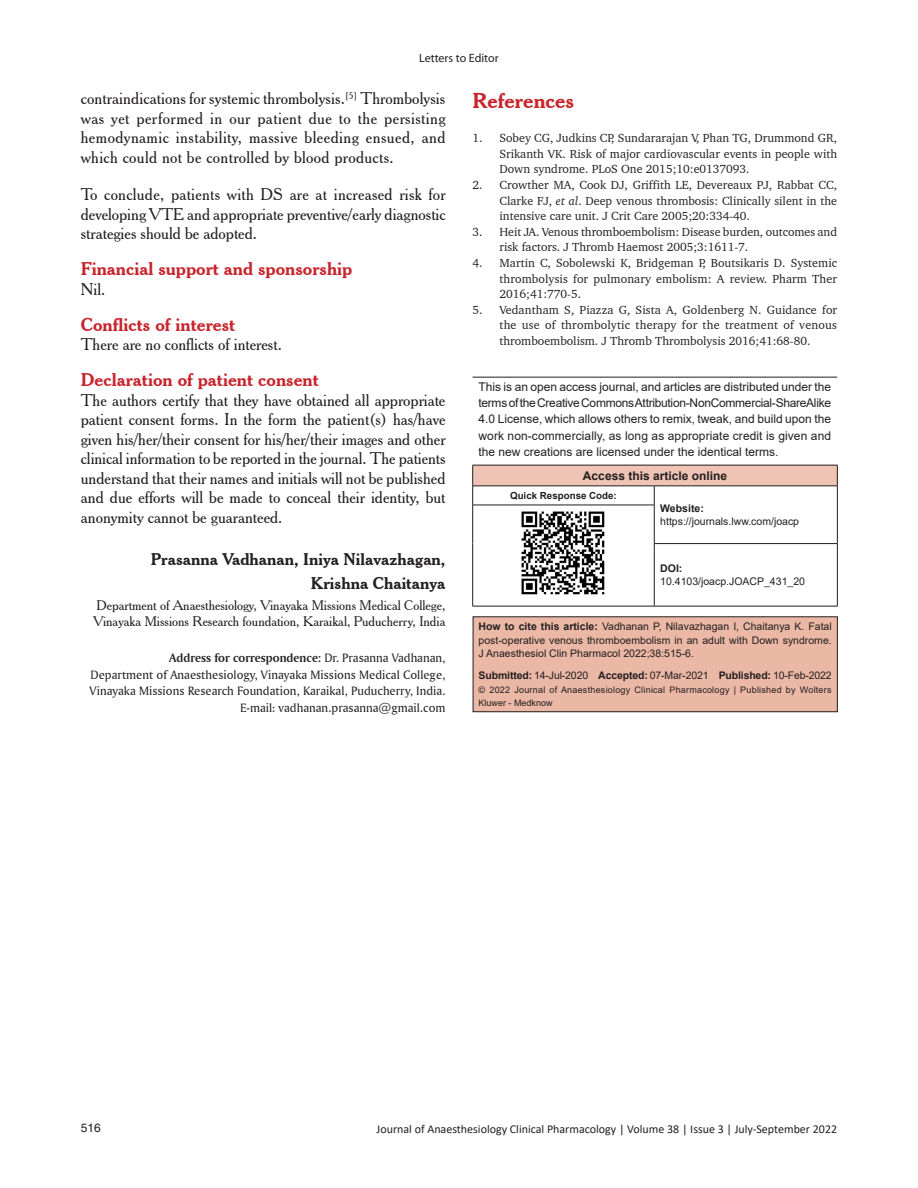
<style>
.page{position:relative;width:918px;height:1188px;background:#fff}
.page>*{position:absolute;margin:0;border:0;box-sizing:border-box;transform-origin:0 0}
.t1{font:700 21px "Cheltenham BT";color:#c8242b}
.t2{font:700 18px "Cheltenham BT";color:#c8242b}
.TX{font:16.5px/19.5px "Cheltenham BT";color:#231f20;text-align:justify}
.L_AU{font:700 16.5px/24px "Cheltenham BT";color:#231f20;text-align:right}
.L_AFF{font:13.5px/16.5px "Cheltenham BT";color:#231f20}
.L_ADD{font:12.75px/16.5px "Amerigo BT Roman A";color:#231f20;text-align:right}
.REF{font:12px/15.6px "Charter BT";color:#231f20;text-align:justify}
.C{font:12px/16.2px "Arial";color:#231f20;text-align:justify}
.t3{font:12px "Calibri";color:#231f20}
.AAO{font:700 12px "Arial";color:#231f20}
.t4{font:12px "Myriad";color:#231f20}
.t5{font:12px "Helvetica";color:#231f20}
.HTC{font:10.5px/13.6px "Arial";color:#231f20;text-align:justify}
.Web{font:10.5px/13.5px "Arial";color:#231f20}
.SRC{font:10.5px "Arial";letter-spacing:-.015em;color:#231f20}
.QRC{font:700 9.75px "Arial";color:#231f20}
.SRC-2{font:9px/13.5px "Arial";letter-spacing:.025em;color:#231f20}
.s1{font-family:"Amerigo BT Bold A"}
.s2{font-style:italic}
.s3{font-weight:700}
</style>
<div class="page">
<div style="left:473px;top:617px;width:364px;height:95px;background:#ecb8a6"></div>
<div style="left:473px;top:617px;width:365px;height:95px;border:1px solid #231f20"></div>
<hr style="left:472px;top:377px;width:365px;height:1px;background:#231f20">
<div style="left:473px;top:465px;width:364px;height:21px;background:#efc4b4"></div>
<hr style="left:472px;top:606px;width:182px;height:1px;background:#231f20">
<hr style="left:472px;top:465px;width:182px;height:1px;background:#231f20">
<hr style="left:654px;top:465px;width:184px;height:1px;background:#231f20">
<hr style="left:472px;top:486px;width:182px;height:1px;background:#231f20">
<svg style="left:472px;top:465px;width:1px;height:40px"></svg>
<hr style="left:654px;top:486px;width:184px;height:1px;background:#231f20">
<svg style="left:837px;top:465px;width:1px;height:40px"></svg>
<hr style="left:837px;top:505px;width:1px;height:38px;background:#231f20">
<hr style="left:472px;top:505px;width:182px;height:1px;background:#231f20">
<hr style="left:472px;top:505px;width:1px;height:39px;background:#231f20">
<hr style="left:472px;top:544px;width:1px;height:62px;background:#231f20">
<hr style="left:654px;top:543px;width:184px;height:1px;background:#231f20">
<hr style="left:837px;top:544px;width:1px;height:62px;background:#231f20">
<hr style="left:654px;top:606px;width:184px;height:1px;background:#231f20">
<svg style="left:654px;top:486px;width:1px;height:19px"></svg>
<hr style="left:654px;top:505px;width:1px;height:38px;background:#231f20">
<hr style="left:654px;top:544px;width:1px;height:62px;background:#231f20">
<img style="left:521px;top:511px;width:84px;height:84px">
<p class="t4" style="left:419px;top:52px;width:81px">Letters to Editor</p>
<p class="TX" style="left:81px;top:89px;width:366px">contraindications for systemic thrombolysis.<sup>[5]</sup> Thrombolysis was yet performed in our patient due to the persisting hemodynamic instability, massive bleeding ensued, and which could not be controlled by blood products.</p>
<p class="TX" style="left:81px;top:185px;width:366px">To conclude, patients with DS are at increased risk for developing VTE and appropriate preventive/early diagnostic strategies should be adopted.</p>
<h2 class="t2" style="left:81px;top:258px;width:273px">Financial support and sponsorship</h2>
<p class="TX" style="left:81px;top:279px;width:26px">Nil.</p>
<h2 class="t2" style="left:81px;top:313px;width:156px">Conflicts of interest</h2>
<p class="TX" style="left:81px;top:335px;width:203px">There are no conflicts of interest.</p>
<h2 class="t2" style="left:81px;top:369px;width:240px">Declaration of patient consent</h2>
<p class="TX" style="left:81px;top:390px;width:366px">The authors certify that they have obtained all appropriate patient consent forms. In the form the patient(s) has/have given his/her/their consent for his/her/their images and other clinical information to be reported in the journal. The patients understand that their names and initials will not be published and due efforts will be made to conceal their identity, but anonymity cannot be guaranteed.</p>
<p class="L_AU" style="left:151px;top:547px;width:296px">Prasanna Vadhanan, Iniya Nilavazhagan,<br>Krishna Chaitanya</p>
<p class="L_AFF" style="left:93px;top:596px;width:354px">Department of Anaesthesiology, Vinayaka Missions Medical College,<br>Vinayaka Missions Research foundation, Karaikal, Puducherry, India</p>
<p class="L_ADD" style="left:90px;top:649px;width:357px"><span class="s1">Address for correspondence:</span> Dr. Prasanna Vadhanan,<br>Department of Anaesthesiology, Vinayaka Missions Medical College, Vinayaka Missions Research Foundation, Karaikal, Puducherry, India.<br>E‑mail: vadhanan.prasanna@gmail.com</p>
<h1 class="t1" style="left:472px;top:87px;width:103px">References</h1>
<p class="REF" style="left:500px;top:130px;width:339px;text-indent:-27px">1. Sobey CG, Judkins CP, Sundararajan V, Phan TG, Drummond GR, Srikanth VK. Risk of major cardiovascular events in people with Down syndrome. PLoS One 2015;10:e0137093.</p>
<p class="REF" style="left:500px;top:177px;width:339px;text-indent:-27px">2. Crowther MA, Cook DJ, Griffith LE, Devereaux PJ, Rabbat CC, Clarke FJ, <span class="s2">et al</span>. Deep venous thrombosis: Clinically silent in the intensive care unit. J Crit Care 2005;20:334‑40.</p>
<p class="REF" style="left:500px;top:224px;width:339px;text-indent:-27px">3. Heit JA. Venous thromboembolism: Disease burden, outcomes and risk factors. J Thromb Haemost 2005;3:1611‑7.</p>
<p class="REF" style="left:500px;top:255px;width:339px;text-indent:-27px">4. Martin C, Sobolewski K, Bridgeman P, Boutsikaris D. Systemic thrombolysis for pulmonary embolism: A review. Pharm Ther 2016;41:770-5.</p>
<p class="REF" style="left:500px;top:302px;width:339px;text-indent:-27px">5. Vedantham S, Piazza G, Sista A, Goldenberg N. Guidance for the use of thrombolytic therapy for the treatment of venous thromboembolism. J Thromb Thrombolysis 2016;41:68‑80.</p>
<p class="C" style="left:478px;top:379px;width:354px">This is an open access journal, and articles are distributed under the terms of the Creative Commons Attribution‑NonCommercial‑ShareAlike 4.0 License, which allows others to remix, tweak, and build upon the work non‑commercially, as long as appropriate credit is given and the new creations are licensed under the identical terms.</p>
<p class="AAO" style="left:583px;top:467px;width:146px">Access this article online</p>
<p class="QRC" style="left:510px;top:489px;width:108px">Quick Response Code:</p>
<p class="Web" style="left:660px;top:501px;width:140px"><span class="s3">Website: </span>https://journals.lww.com/joacp</p>
<p class="Web" style="left:660px;top:561px;width:146px"><span class="s3">DOI:<br></span>10.4103/joacp.JOACP_431_20</p>
<p class="HTC" style="left:479px;top:619px;width:355px"><span class="s3">How to cite this article:</span> Vadhanan P, Nilavazhagan I, Chaitanya K. Fatal post-operative venous thromboembolism in an adult with Down syndrome.<br>J Anaesthesiol Clin Pharmacol 2022;38:515-6.</p>
<p class="SRC" style="left:479px;top:668px;width:355px"><span class="s3">Submitted:</span> 14‑Jul‑2020 <span class="s3">Accepted:</span> 07‑Mar‑2021 <span class="s3">Published:</span> 10-Feb-2022</p>
<p class="SRC-2" style="left:479px;top:683px;width:354px">© 2022 Journal of Anaesthesiology Clinical Pharmacology | Published by Wolters<br>Kluwer - Medknow</p>
<p class="t5" style="left:81px;top:1121px;width:22px">516</p>
<p class="t3" style="left:377px;top:1120px;width:462px">Journal of Anaesthesiology Clinical Pharmacology | Volume 38 | Issue 3 | July‑September 2022</p>
</div>
